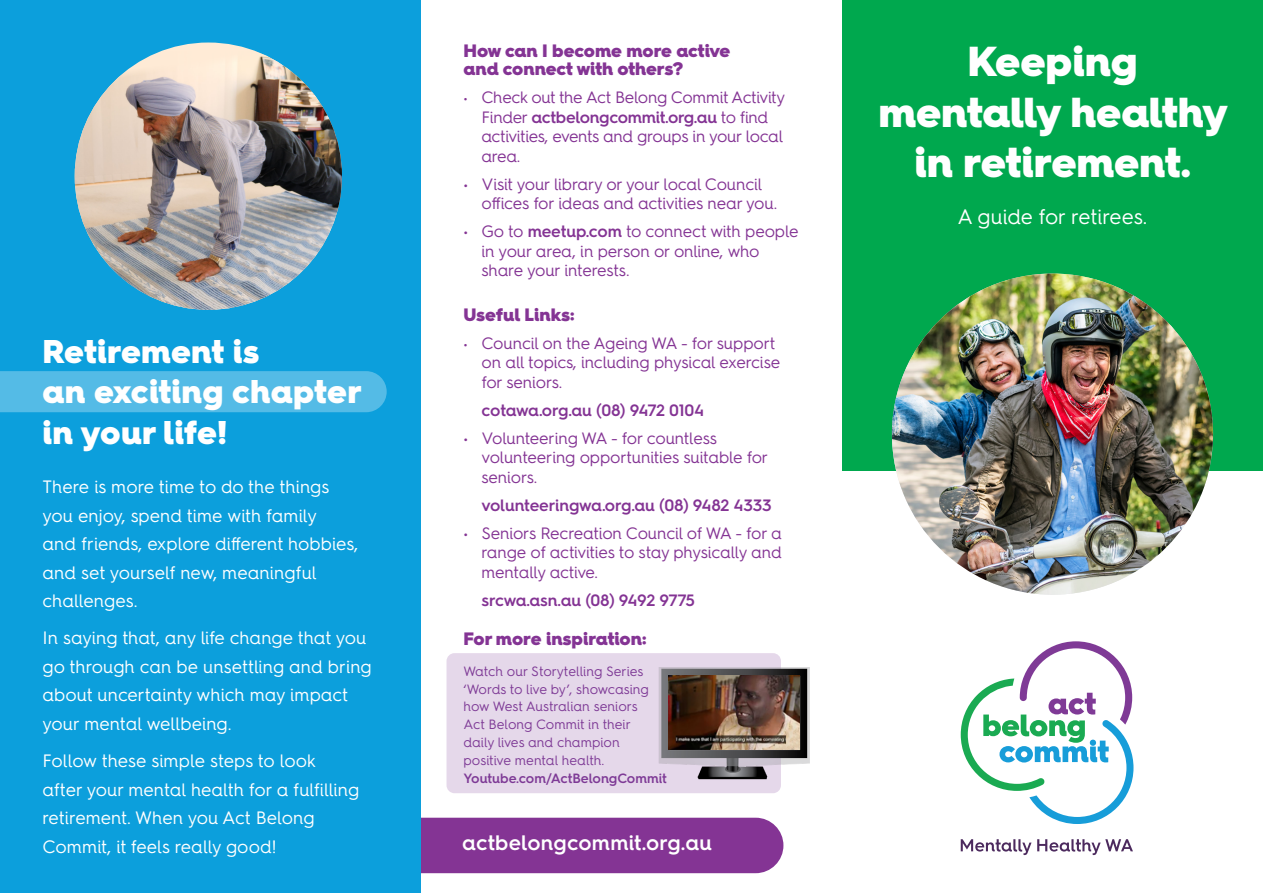
<style>
.page{position:relative;width:1263px;height:893px;background:#fff}
.page>*{position:absolute;margin:0;border:0;box-sizing:border-box;transform-origin:0 0}
.t1{font:900 42px/50.4px "Hurme Geometric Sans 4";letter-spacing:-.005em;color:#fff;text-align:center}
.t2{font:900 33px "Hurme Geometric Sans 4";letter-spacing:.01em;color:#fff}
.t3{font:600 21px "Hurme Geometric Sans 4";letter-spacing:.01em;color:#fff}
.t4{font:21px "Hurme Geometric Sans 4";color:#fff}
.t5{font:18px/28.5px "Hurme Geometric Sans 4";color:#fff}
.t6{font:900 18px/18px "Hurme Geometric Sans 4";color:#843494}
.t7{font:16.5px/19.5px "Hurme Geometric Sans 4";letter-spacing:-.015em;color:#843494}
.t8{font:600 16.5px "Hurme Geometric Sans 4";letter-spacing:-.015em;color:#843494}
.t9{font:13.5px/17.9px "Hurme Geometric Sans 4";color:#7e3a96}
.t10{font:600 13.5px "Hurme Geometric Sans 4";letter-spacing:-.005em;color:#7e3a96}
.s1{font-size:15px}
.s2{font-weight:600}
</style>
<div class="page">
<div style="left:421px;top:818px;width:362px;height:55px;background:#843494"></div>
<div style="left:0;top:0;width:421px;height:893px;background:#0c9fdc"></div>
<div style="left:842px;top:0;width:421px;height:471px;background:#00a84e"></div>
<img style="left:892px;top:274px;width:321px;height:321px;border-radius:161px">
<img style="left:75px;top:52px;width:267px;height:258px">
<div style="left:0;top:371px;width:387px;height:41px;background:#54bbe6"></div>
<svg style="left:961px;top:839px;width:70px;height:16px"></svg>
<svg style="left:1037px;top:839px;width:96px;height:16px"></svg>
<svg style="left:961px;top:641px;width:172px;height:183px"></svg>
<div style="left:446px;top:653px;width:335px;height:140px;background:#e5d8ea;border-radius:8px"></div>
<img style="left:659px;top:667px;width:151px;height:121px">
<img style="left:669px;top:676px;width:131px;height:74px">
<p class="t2" style="left:43px;top:328px;width:218px">Retirement is</p>
<p class="t2" style="left:43px;top:368px;width:321px">an exciting chapter</p>
<p class="t2" style="left:43px;top:409px;width:186px">in your life!</p>
<p class="t5" style="left:43px;top:472px;width:288px">There is more time to do the things</p>
<p class="t5" style="left:43px;top:501px;width:317px">you enjoy, spend time with family<br>and friends, explore different hobbies,</p>
<p class="t5" style="left:43px;top:558px;width:276px">and set yourself new, meaningful</p>
<p class="t5" style="left:43px;top:586px;width:96px">challenges.</p>
<p class="t5" style="left:43px;top:623px;width:325px">In saying that, any life change that you</p>
<p class="t5" style="left:43px;top:652px;width:331px">go through can be unsettling and bring</p>
<p class="t5" style="left:43px;top:680px;width:307px">about uncertainty which may impact</p>
<p class="t5" style="left:43px;top:709px;width:191px">your mental wellbeing.</p>
<p class="t5" style="left:43px;top:746px;width:318px">Follow these simple steps to look after your mental health for a fulfilling retirement. When you Act Belong Commit, it feels really good!</p>
<p class="t6" style="left:463px;top:42px;width:268px">How can I become more active and connect with others?</p>
<p class="t7" style="left:481px;top:87px;width:305px;text-indent:-18px"><span class="s1">•</span> Check out the Act Belong Commit Activity<br>Finder <span class="s2">actbelongcommit.org.au</span> to find activities, events and groups in your local area.</p>
<p class="t7" style="left:481px;top:174px;width:297px;text-indent:-18px">• Visit your library or your local Council offices for ideas and activities near you.</p>
<p class="t7" style="left:481px;top:221px;width:319px;text-indent:-18px">• Go to <span class="s2">meetup.com</span> to connect with people in your area, in person or online, who share your interests.</p>
<p class="t6" style="left:463px;top:305px;width:112px">Useful Links:</p>
<p class="t7" style="left:481px;top:333px;width:300px;text-indent:-18px"><span class="s1">•</span> Council on the Ageing WA - for support on all topics, including physical exercise for seniors.</p>
<p class="t8" style="left:481px;top:398px;width:224px">cotawa.org.au (08) 9472 0104</p>
<p class="t7" style="left:481px;top:428px;width:288px;text-indent:-18px">• Volunteering WA - for countless volunteering opportunities suitable for seniors.</p>
<p class="t8" style="left:481px;top:493px;width:292px">volunteeringwa.org.au (08) 9482 4333</p>
<p class="t7" style="left:481px;top:523px;width:302px;text-align:justify;text-indent:-18px">• Seniors Recreation Council of WA - for a range of activities to stay physically and mentally active.</p>
<p class="t8" style="left:481px;top:588px;width:215px">srcwa.asn.au (08) 9492 9775</p>
<p class="t6" style="left:463px;top:629px;width:184px">For more inspiration:</p>
<p class="t9" style="left:463px;top:662px;width:187px">Watch our Storytelling Series ‘Words to live by’, showcasing how West Australian seniors<br>Act Belong Commit in their daily lives and champion positive mental health.</p>
<p class="t10" style="left:463px;top:769px;width:205px">Youtube.com/ActBelongCommit</p>
<p class="t3" style="left:462px;top:828px;width:251px">actbelongcommit.org.au</p>
<p class="t1" style="left:878px;top:36px;width:351px">Keeping mentally healthy in retirement.</p>
<p class="t4" style="left:957px;top:202px;width:191px">A guide for retirees.</p>
</div>
